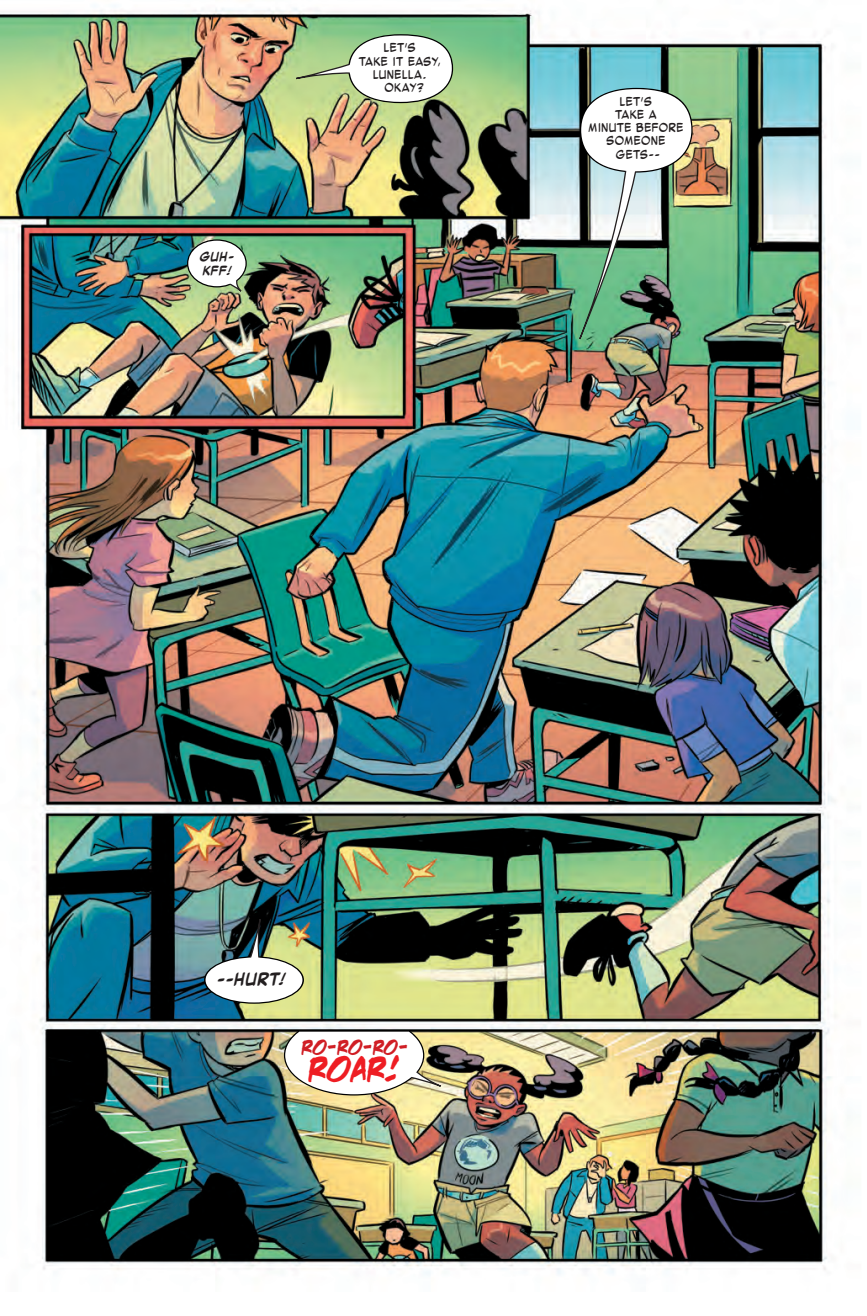
<style>
.page{position:relative;width:867px;height:1316px;background:#fff}
.page>*{position:absolute;margin:0;border:0;box-sizing:border-box;transform-origin:0 0}
.t1{font:500 25.03px "VC Marker";color:#ee1d23}
.t2{font:italic 700 15.4px "VC Marvelous";color:#231f20}
.t3{font:500 14.7px "VC Marker";color:#d01e25}
.t4{font:11.38px/13.1px "VC Marvelous";letter-spacing:.015em;color:#231f20;text-align:center}
.t5{font:italic 700 11.38px/13.1px "VC Marvelous";letter-spacing:.01em;color:#231f20}
</style>
<div class="page">
<img style="left:0;top:8px;width:837px;height:1267px">
<svg style="left:187px;top:239px;width:60px;height:48px"></svg>
<svg style="left:204px;top:956px;width:100px;height:47px"></svg>
<img style="left:578px;top:88px;width:114px;height:255px">
<svg style="left:242px;top:918px;width:24px;height:40px"></svg>
<svg style="left:216px;top:271px;width:28px;height:23px"></svg>
<svg style="left:295px;top:34px;width:158px;height:69px;background:#a2c187"></svg>
<div style="left:349px;top:35px;width:102px;height:67px;background:#fff;border-radius:50%"></div>
<div style="left:581px;top:89px;width:110px;height:82px;background:#fff;border-radius:50%"></div>
<div style="left:188px;top:241px;width:57px;height:45px;background:#fff;border-radius:50%"></div>
<div style="left:205px;top:957px;width:97px;height:45px;background:#fff;border-radius:50%"></div>
<svg style="left:284px;top:1030px;width:158px;height:65px"></svg>
<p class="t5" style="left:199px;top:252px;width:36px">GUH-<br>KFF!</p>
<p class="t4" style="left:384px;top:42px;width:33px">LET’S</p>
<p class="t4" style="left:359px;top:55px;width:84px">TAKE IT EASY,</p>
<p class="t4" style="left:373px;top:68px;width:55px">LUNELLA.</p>
<p class="t4" style="left:385px;top:81px;width:41px">OKAY?</p>
<p class="t4" style="left:588px;top:95px;width:97px">LET’S<br>TAKE A<br>MINUTE BEFORE<br>SOMEONE<br>GETS--</p>
<h2 class="t2" style="left:216px;top:969px;width:70px">--HURT!</h2>
<p class="t3" style="left:302px;top:1038px;width:109px">RO-RO-RO-</p>
<h1 class="t1" style="left:309px;top:1053px;width:94px">ROAR!</h1>
</div>
